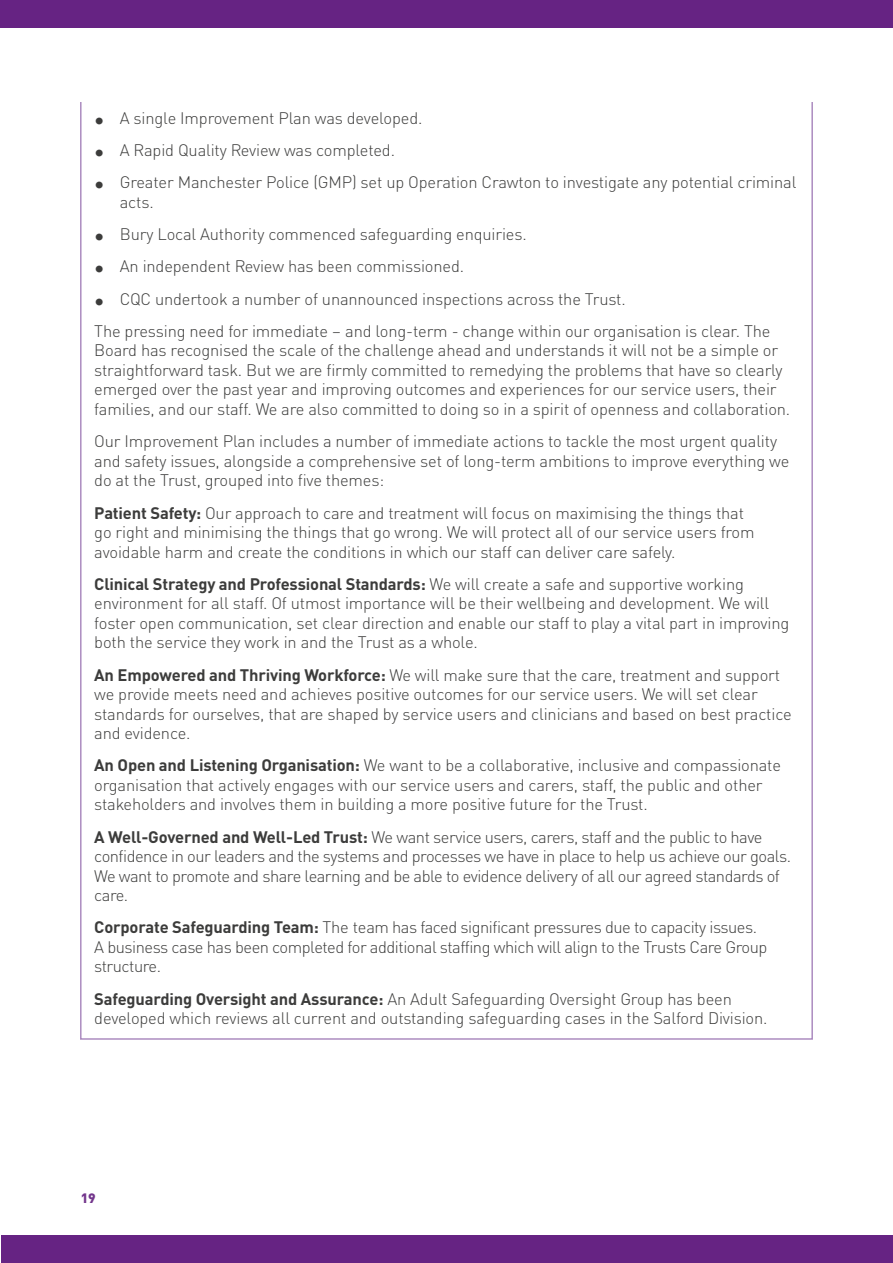
<style>
.page{position:relative;width:893px;height:1263px;background:#fff}
.page>*{position:absolute;margin:0;border:0;box-sizing:border-box;transform-origin:0 0}
.Body_text{font:300 16.5px/19.5px "DINOT";letter-spacing:-.01em;color:#3c3c3b}
.Body_text-2{font:300 16.5px/19.5px "DINOT";letter-spacing:-.03em;color:#3c3c3b}
.t1{font:900 13.5px "DINOT";color:#73368c}
.s1{font-weight:700;font-size:21px}
.s2{font-weight:700}
</style>
<div class="page">
<div style="left:0;top:0;width:893px;height:28px;background:#662383"></div>
<div style="left:1px;top:1235px;width:892px;height:28px;background:#662383"></div>
<p class="Body_text" style="left:94px;top:107px;width:330px"><span class="s1">•</span> A single Improvement Plan was developed.</p>
<p class="Body_text" style="left:94px;top:139px;width:302px"><span class="s1">•</span> A Rapid Quality Review was completed.</p>
<p class="Body_text" style="left:120px;top:171px;width:678px;text-indent:-26px"><span class="s1">•</span> Greater Manchester Police (GMP) set up Operation Crawton to investigate any potential criminal acts.</p>
<p class="Body_text" style="left:94px;top:223px;width:434px"><span class="s1">•</span> Bury Local Authority commenced safeguarding enquiries.</p>
<p class="Body_text" style="left:94px;top:255px;width:371px"><span class="s1">•</span> An independent Review has been commissioned.</p>
<p class="Body_text" style="left:94px;top:288px;width:533px"><span class="s1">•</span> CQC undertook a number of unannounced inspections across the Trust.</p>
<p class="Body_text" style="left:94px;top:320px;width:697px">The pressing need for immediate – and long-term - change within our organisation is clear. The Board has recognised the scale of the challenge ahead and understands it will not be a simple or straightforward task. But we are firmly committed to remedying the problems that have so clearly emerged over the past year and improving outcomes and experiences for our service users, their families, and our staff. We are also committed to doing so in a spirit of openness and collaboration.</p>
<p class="Body_text" style="left:94px;top:430px;width:696px">Our Improvement Plan includes a number of immediate actions to tackle the most urgent quality and safety issues, alongside a comprehensive set of long-term ambitions to improve everything we do at the Trust, grouped into five themes:</p>
<p class="Body_text" style="left:94px;top:501px;width:662px"><span class="s2">Patient Safety:</span> Our approach to care and treatment will focus on maximising the things that go right and minimising the things that go wrong. We will protect all of our service users from avoidable harm and create the conditions in which our staff can deliver care safely.</p>
<p class="Body_text" style="left:94px;top:573px;width:696px"><span class="s2">Clinical Strategy and Professional Standards:</span> We will create a safe and supportive working environment for all staff. Of utmost importance will be their wellbeing and development. We will foster open communication, set clear direction and enable our staff to play a vital part in improving both the service they work in and the Trust as a whole.</p>
<p class="Body_text" style="left:94px;top:663px;width:699px"><span class="s2">An Empowered and Thriving Workforce:</span> We will make sure that the care, treatment and support we provide meets need and achieves positive outcomes for our service users. We will set clear standards for ourselves, that are shaped by service users and clinicians and based on best practice and evidence.</p>
<p class="Body_text" style="left:94px;top:754px;width:688px"><span class="s2">An Open and Listening Organisation:</span> We want to be a collaborative, inclusive and compassionate organisation that actively engages with our service users and carers, staff, the public and other stakeholders and involves them in building a more positive future for the Trust.</p>
<p class="Body_text-2" style="left:94px;top:825px;width:698px"><span class="s2">A Well-Governed and Well-Led Trust:</span> We want service users, carers, staff and the public to have confidence in our leaders and the systems and processes we have in place to help us achieve our goals.<br>We want to promote and share learning and be able to evidence delivery of all our agreed standards of care.</p>
<p class="Body_text-2" style="left:94px;top:916px;width:674px"><span class="s2">Corporate Safeguarding Team:</span> The team has faced significant pressures due to capacity issues.<br>A business case has been completed for additional staffing which will align to the Trusts Care Group structure.</p>
<p class="Body_text" style="left:94px;top:987px;width:675px"><span class="s2">Safeguarding Oversight and Assurance:</span> An Adult Safeguarding Oversight Group has been developed which reviews all current and outstanding safeguarding cases in the Salford Division.</p>
<p class="t1" style="left:81px;top:1187px;width:16px">19</p>
</div>
